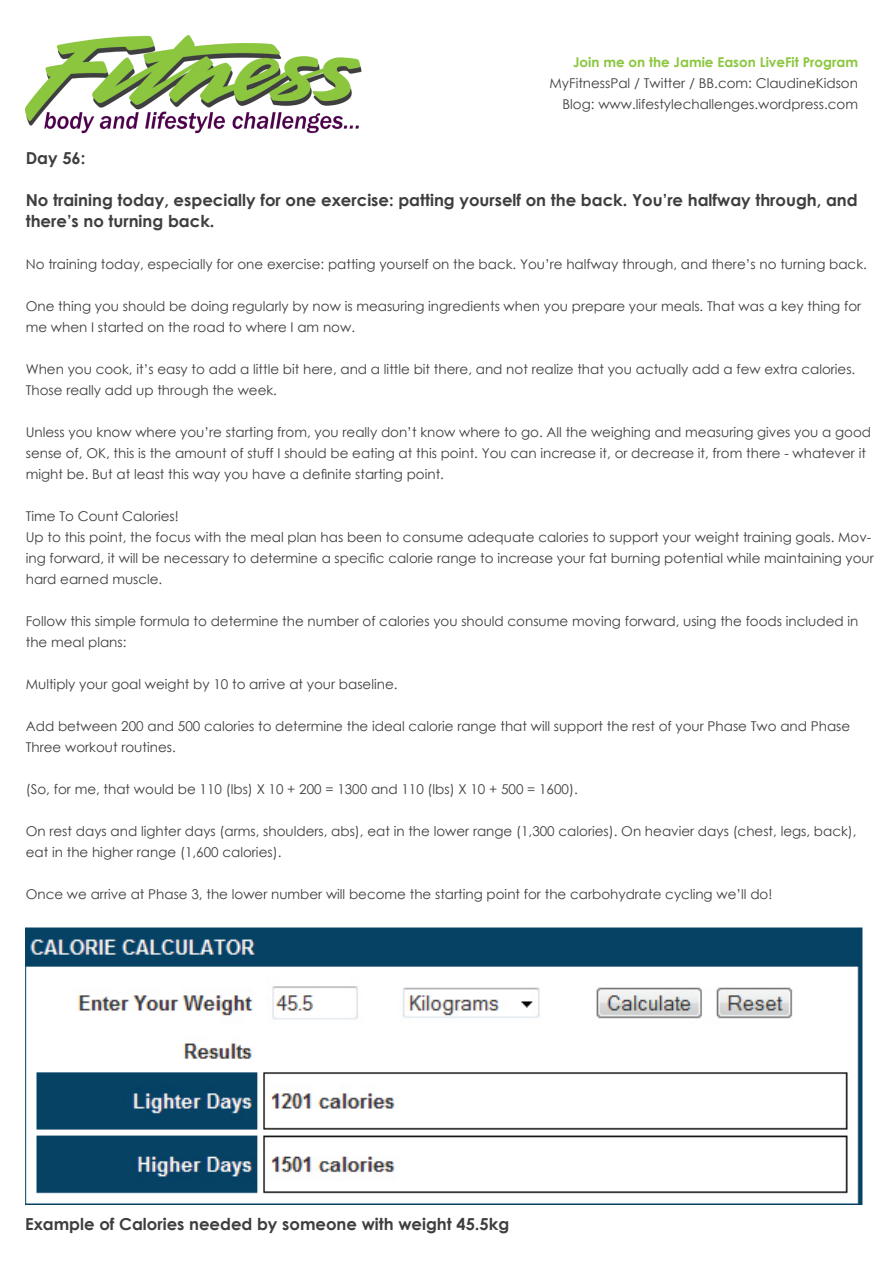
<style>
.page{position:relative;width:893px;height:1263px;background:#fff}
.page>*{position:absolute;margin:0;border:0;box-sizing:border-box;transform-origin:0 0}
.t1{font:700 16.5px/21px "Century Gothic";color:#3e3e3f}
.t2{font:13.5px/21px "Century Gothic";color:#3e3e3f}
.t3{font:700 13.5px "Century Gothic";color:#8bc63e}
</style>
<div class="page">
<img style="left:26px;top:36px;width:336px;height:98px">
<img style="left:25px;top:927px;width:837px;height:277px">
<p class="t3" style="left:573px;top:52px;width:286px">Join me on the Jamie Eason LiveFit Program</p>
<p class="t2" style="left:549px;top:73px;width:310px;text-align:right">MyFitnessPal / Twitter / BB.com: ClaudineKidson<br>Blog: www.lifestylechallenges.wordpress.com</p>
<p class="t1" style="left:26px;top:147px;width:61px">Day 56:</p>
<p class="t1" style="left:26px;top:189px;width:833px">No training today, especially for one exercise: patting yourself on the back. You’re halfway through, and there’s no turning back.</p>
<p class="t2" style="left:26px;top:253px;width:843px">N o training today, especially for one exercise: patting yourself on the back. You’re halfway through, and there’s no turning back.</p>
<p class="t2" style="left:26px;top:295px;width:837px">One thing you should be doing regularly by now is measuring ingredients when you prepare your meals. That was a key thing for me when I started on the road to where I am now.</p>
<p class="t2" style="left:26px;top:358px;width:831px">When you cook, it’s easy to add a little bit here, and a little bit there, and not realize that you actually add a few extra calories.<br>Those really add up through the week.</p>
<p class="t2" style="left:26px;top:421px;width:847px">U nless you know where you’re starting from, you really don’t know where to go. All the weighing and measuring gives you a good sense of, OK, this is the amount of stuff I should be eating at this point. You can increase it, or decrease it, from there - whatever it might be. But at least this way you have a definite starting point.</p>
<p class="t2" style="left:26px;top:505px;width:850px">Time To Count Calories!<br>U p to this point, the focus with the meal plan has been to consume adequate calories to support your weight training goals. Mov&shy;ing forward, it will be necessary to determine a specific calorie range to increase your fat burning potential while maintaining your hard earned muscle.</p>
<p class="t2" style="left:26px;top:610px;width:834px">Follow this simple formula to determine the number of calories you should consume moving forward, using the foods included in the meal plans:</p>
<p class="t2" style="left:26px;top:673px;width:373px">Multiply your goal weight by 10 to arrive at your baseline.</p>
<p class="t2" style="left:26px;top:715px;width:826px">Add between 200 and 500 calories to determine the ideal calorie range that will support the rest of your Phase Two and Phase<br>Three workout routines.</p>
<p class="t2" style="left:26px;top:778px;width:553px">(So, for me, that would be 110 (lbs) X 10 + 200 = 1300 and 110 (lbs) X 10 + 500 = 1600).</p>
<p class="t2" style="left:26px;top:820px;width:832px">On rest days and lighter days (arms, shoulders, abs), eat in the lower range (1,300 calories). On heavier days (chest, legs, back), eat in the higher range (1,600 calories).</p>
<p class="t2" style="left:26px;top:883px;width:748px">Once we arrive at Phase 3, the lower number will become the starting point for the carbohydrate cycling we’ll do!</p>
<p class="t1" style="left:25px;top:1212px;width:486px">Example of Calories needed by someone with weight 45.5kg</p>
</div>
